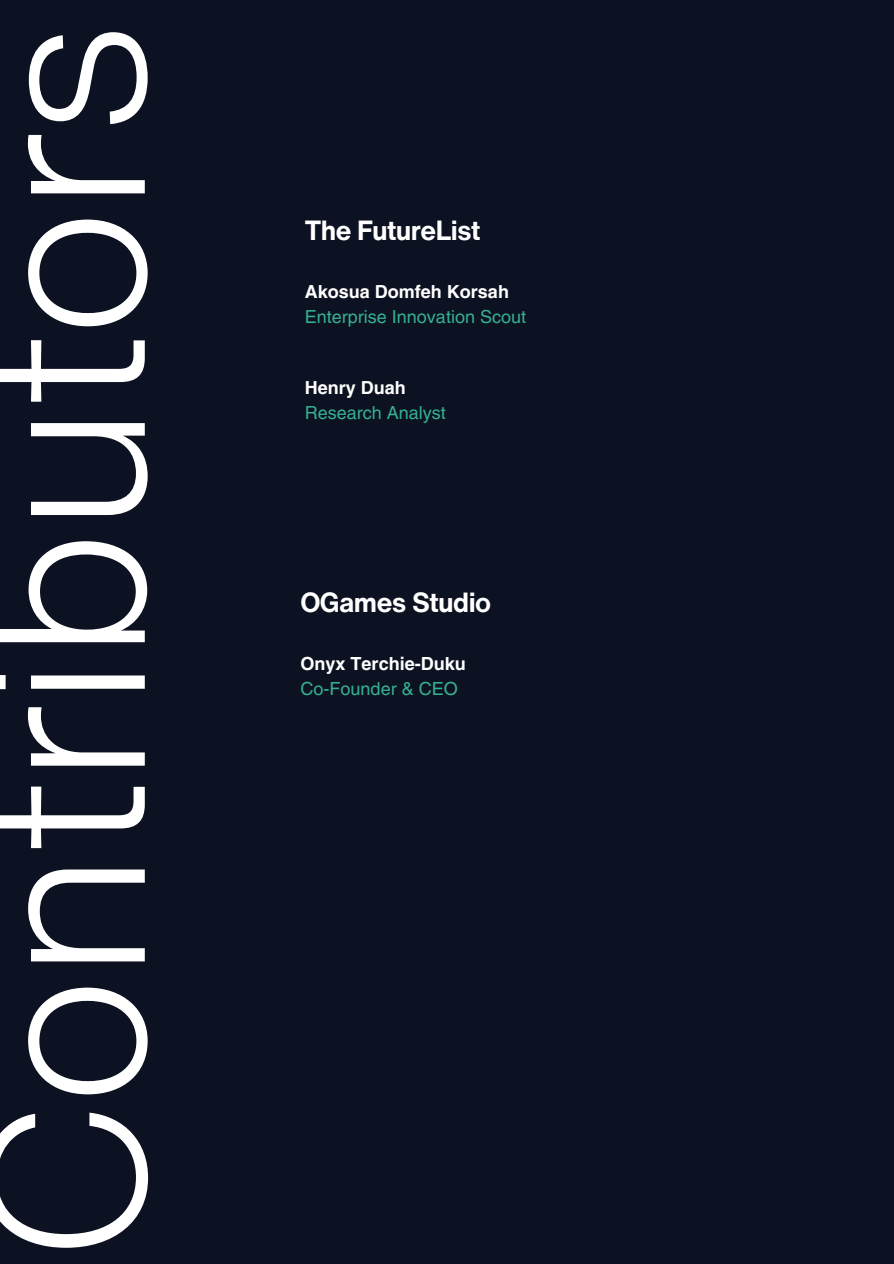
<style>
.page{position:relative;width:894px;height:1264px;background:#fff}
.page>*{position:absolute;margin:0;border:0;box-sizing:border-box;transform-origin:0 0}
.t1{font:300 220.35px "Helvetica Now Text";letter-spacing:-.02em;color:#fff}
.t2{font:700 27px "Helvetica Now Text";letter-spacing:-.02em;color:#fff}
.t3{font:18px "Helvetica LT Pro";color:#35b093}
.t4{font:700 18px "Helvetica LT Pro";color:#fff}
</style>
<div class="page">
<div style="left:0;top:0;width:893px;height:1263px;background:#0c1221"></div>
<h1 class="t1" style="left:-100px;top:1263px;width:1243px;rotate:-90deg">Contributors</h1>
<h2 class="t2" style="left:305px;top:209px;width:177px">The FutureList</h2>
<p class="t4" style="left:305px;top:285px;width:206px">Akosua Domfeh Korsah</p>
<h2 class="t3" style="left:305px;top:310px;width:223px">Enterprise Innovation Scout</h2>
<p class="t4" style="left:305px;top:381px;width:103px">Henry Duah</p>
<p class="t3" style="left:305px;top:406px;width:143px">Research Analyst</p>
<p class="t2" style="left:300px;top:581px;width:192px">OGames Studio</p>
<p class="t4" style="left:300px;top:657px;width:167px">Onyx Terchie-Duku</p>
<p class="t3" style="left:300px;top:682px;width:159px">Co-Founder &amp; CEO</p>
</div>
